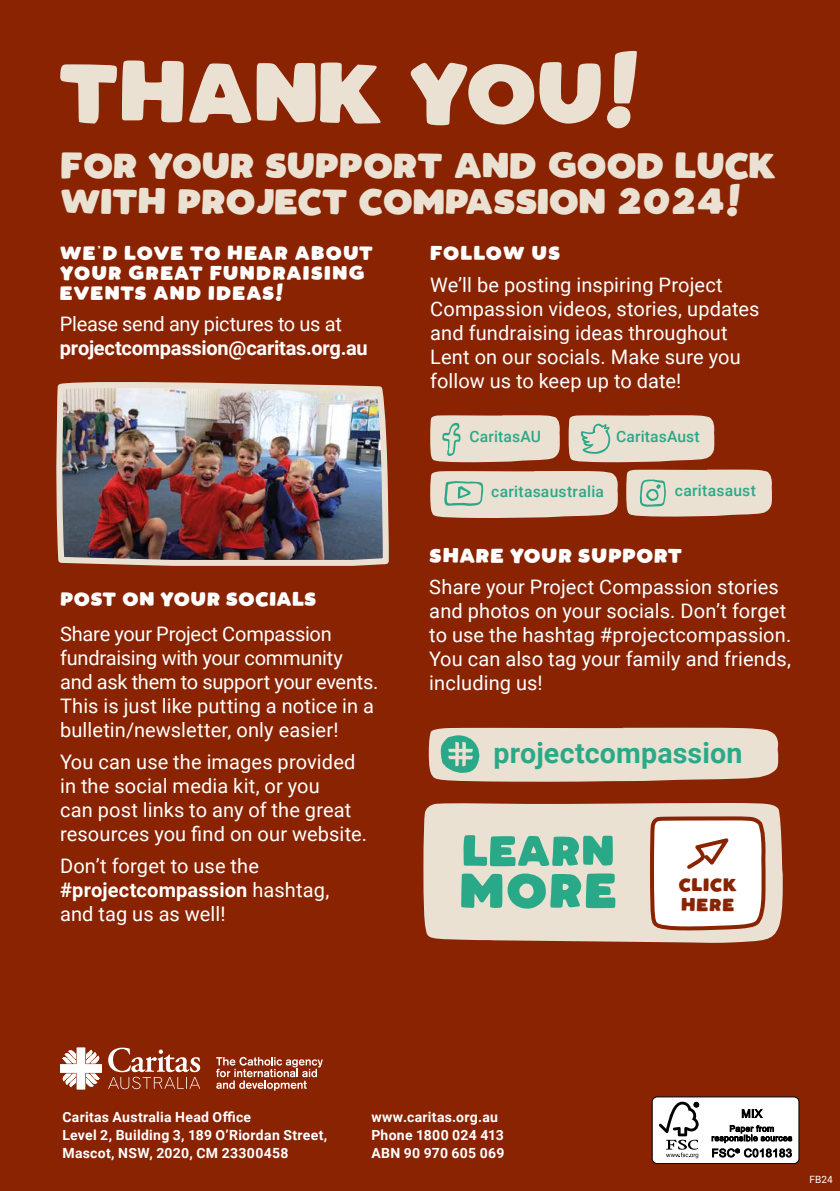
<style>
.page{position:relative;width:840px;height:1191px;background:#fff}
.page>*{position:absolute;margin:0;border:0;box-sizing:border-box;transform-origin:0 0}
.t1{font:114px "Watermelon ILTD";letter-spacing:-.02em;color:#eae1d3}
.t2{font:66.2px "Watermelon ILTD";color:#2aa988}
.t3{font:57.4px "Watermelon ILTD";letter-spacing:-.015em;color:#2aa988}
.t4{font:48px/36px "Watermelon ILTD";letter-spacing:-.02em;color:#eae1d3}
.t5{font:700 28.6px "Roboto";letter-spacing:.005em;color:#2aa988}
.t6{font:27px "Watermelon ILTD";letter-spacing:.01em;color:#fff}
.t7{font:26px/19.8px "Watermelon ILTD";letter-spacing:.015em;color:#fff}
.t8{font:24px/20px "Watermelon ILTD";letter-spacing:.025em;color:#892301}
.t9{font:20px/24px "Roboto";letter-spacing:.005em;color:#fff}
.t10{font:700 20px "Roboto";letter-spacing:-.01em;color:#fff}
.t11{font:20px "Roboto";letter-spacing:-.015em;color:#fff}
.t12{font:500 15.6px "Roboto";letter-spacing:.015em;color:#2aa988}
.t13{font:700 14px/18px "Roboto";letter-spacing:.02em;color:#fff}
.t14{font:10px "Roboto";color:#fff}
.s1{font-weight:700}
</style>
<div class="page">
<div style="left:0;top:0;width:839px;height:1191px;background:#892301"></div>
<svg style="left:108px;top:1047px;width:92px;height:42px"></svg>
<svg style="left:216px;top:1057px;width:106px;height:33px"></svg>
<svg style="left:60px;top:1047px;width:42px;height:42px"></svg>
<img style="left:56px;top:382px;width:333px;height:184px">
<div style="left:423px;top:803px;width:359px;height:140px;background:#eae1d3"></div>
<svg style="left:568px;top:415px;width:146px;height:47px;background:#dfd6c7"></svg>
<svg style="left:430px;top:415px;width:129px;height:47px;background:#e0d7c8"></svg>
<svg style="left:626px;top:469px;width:145px;height:47px;background:#ded6c7"></svg>
<svg style="left:430px;top:471px;width:187px;height:47px;background:#dfd7c8"></svg>
<div style="left:651px;top:1097px;width:147px;height:66px;background:#fff;border-radius:5px"></div>
<div style="left:651px;top:1096px;width:148px;height:67px;border:1px solid #000;border-radius:5px"></div>
<svg style="left:659px;top:1101px;width:39px;height:57px"></svg>
<svg style="left:741px;top:1109px;width:21px;height:9px"></svg>
<svg style="left:711px;top:1125px;width:80px;height:32px"></svg>
<svg style="left:647px;top:814px;width:120px;height:118px;background:#eadad3"></svg>
<svg style="left:428px;top:727px;width:349px;height:55px;background:#dbd3c3"></svg>
<h1 class="t1" style="left:57px;top:51px;width:585px">THANK YOU!</h1>
<h3 class="t4" style="left:60px;top:150px;width:717px">FOR YOUR SUPPORT AND GOOD LUCK<br>WITH PROJECT COMPASSION 2024!</h3>
<h3 class="t7" style="left:60px;top:245px;width:315px">WE’D LOVE TO HEAR ABOUT<br>YOUR GREAT FUNDRAISING<br>EVENTS AND IDEAS!</h3>
<p class="t11" style="left:60px;top:310px;width:283px">Please send any pictures to us at</p>
<p class="t10" style="left:60px;top:334px;width:309px">projectcompassion@caritas.org.au</p>
<h3 class="t7" style="left:60px;top:590px;width:258px">POST ON YOUR SOCIALS</h3>
<p class="t9" style="left:60px;top:621px;width:319px">Share your Project Compassion fundraising with your community and ask them to support your events.<br>This is just like putting a notice in a bulletin/newsletter, only easier!</p>
<p class="t9" style="left:60px;top:749px;width:308px">You can use the images provided in the social media kit, or you<br>can post links to any of the great resources you find on our website.</p>
<p class="t9" style="left:60px;top:853px;width:270px">Don’t forget to use the <span class="s1">#projectcompassion</span> hashtag, and tag us as well!</p>
<h3 class="t7" style="left:430px;top:245px;width:132px">FOLLOW US</h3>
<p class="t9" style="left:430px;top:272px;width:331px">We’ll be posting inspiring Project Compassion videos, stories, updates and fundraising ideas throughout Lent on our socials. Make sure you follow us to keep up to date!</p>
<p class="t12" style="left:469px;top:425px;width:73px">CaritasAU</p>
<p class="t12" style="left:616px;top:425px;width:85px">CaritasAust</p>
<p class="t12" style="left:491px;top:480px;width:114px">caritasaustralia</p>
<p class="t12" style="left:674px;top:480px;width:83px">caritasaust</p>
<h3 class="t6" style="left:429px;top:545px;width:254px">SHARE YOUR SUPPORT</h3>
<p class="t9" style="left:429px;top:574px;width:363px">Share your Project Compassion stories and photos on your socials. Don’t forget to use the hashtag #projectcompassion.<br>You can also tag your family and friends, including us!</p>
<h3 class="t5" style="left:493px;top:732px;width:250px">projectcompassion</h3>
<h3 class="t3" style="left:461px;top:829px;width:154px">LEARN</h3>
<h2 class="t2" style="left:459px;top:866px;width:159px">MORE</h2>
<p class="t8" style="left:678px;top:875px;width:60px">CLICK<br>HERE</p>
<p class="t13" style="left:62px;top:1107px;width:266px">Caritas Australia Head Office<br>Level 2, Building 3, 189 O’Riordan Street,<br>Mascot, NSW, 2020, CM 23300458</p>
<p class="t13" style="left:371px;top:1107px;width:134px">www.caritas.org.au<br>Phone 1800 024 413<br>ABN 90 970 605 069</p>
<p class="t14" style="left:809px;top:1172px;width:25px">FB24</p>
</div>
